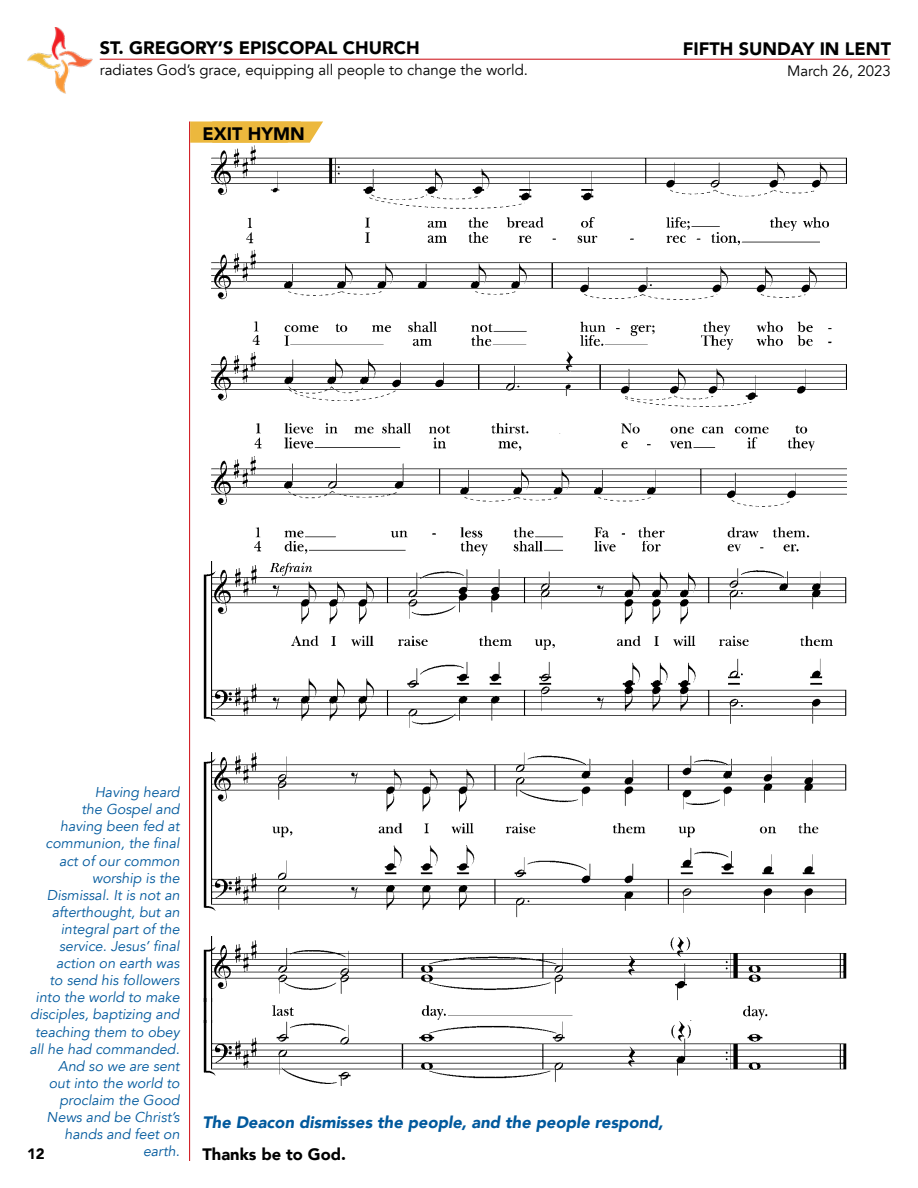
<style>
.page{position:relative;width:918px;height:1188px;background:#fff}
.page>*{position:absolute;margin:0;border:0;box-sizing:border-box;transform-origin:0 0}
.t1{font:900 18px "Avenir";color:#000}
.t2{font:italic 900 16.5px "Avenir";color:#00599d}
.t3{font:900 16.5px "Avenir";color:#000}
.t4{font:15px "Avenir";color:#000}
.t5{font:900 15px "Avenir";color:#000}
.t6{font:italic 14.25px/17.1px "Avenir";color:#00599d;text-align:right}
</style>
<div class="page">
<hr style="left:100px;top:59px;width:790px;height:1px;background:#d2232a">
<img style="left:27px;top:27px;width:96px;height:67px">
<hr style="left:189px;top:121px;width:1px;height:1040px;background:#d2232a">
<svg style="left:190px;top:122px;width:133px;height:21px"></svg>
<img style="left:211px;top:146px;width:636px;height:99px">
<img style="left:211px;top:245px;width:636px;height:90px">
<img style="left:252px;top:335px;width:580px;height:14px">
<img style="left:211px;top:351px;width:636px;height:82px">
<img style="left:254px;top:433px;width:561px;height:18px">
<img style="left:211px;top:456px;width:636px;height:99px">
<img style="left:203px;top:562px;width:643px;height:166px">
<img style="left:203px;top:753px;width:643px;height:165px">
<img style="left:203px;top:937px;width:643px;height:64px">
<img style="left:203px;top:998px;width:413px;height:23px">
<img style="left:716px;top:998px;width:110px;height:23px">
<img style="left:203px;top:1021px;width:644px;height:65px">
<p class="t1" style="left:100px;top:33px;width:321px">ST. GREGORY’S EPISCOPAL CHURCH</p>
<p class="t4" style="left:100px;top:61px;width:430px">radiates God’s grace, equipping all people to change the world.</p>
<p class="t1" style="left:202px;top:118px;width:104px">EXIT HYMN</p>
<p class="t1" style="left:683px;top:33px;width:210px">FIFTH SUNDAY IN LENT</p>
<p class="t4" style="left:787px;top:62px;width:105px">March 26, 2023</p>
<p class="t6" style="left:29px;top:784px;width:152px">Having heard<br>the Gospel and<br>having been fed at communion, the final act of our common worship is the<br>Dismissal. It is not an afterthought, but an integral part of the service. Jesus’ final action on earth was<br>to send his followers into the world to make disciples, baptizing and teaching them to obey all he had commanded.<br>And so we are sent<br>out into the world to proclaim the Good<br>News and be Christ’s hands and feet on earth.</p>
<p class="t5" style="left:27px;top:1141px;width:19px">12</p>
<p class="t2" style="left:202px;top:1108px;width:463px">The Deacon dismisses the people, and the people respond,</p>
<p class="t3" style="left:202px;top:1140px;width:145px">Thanks be to God.</p>
</div>
